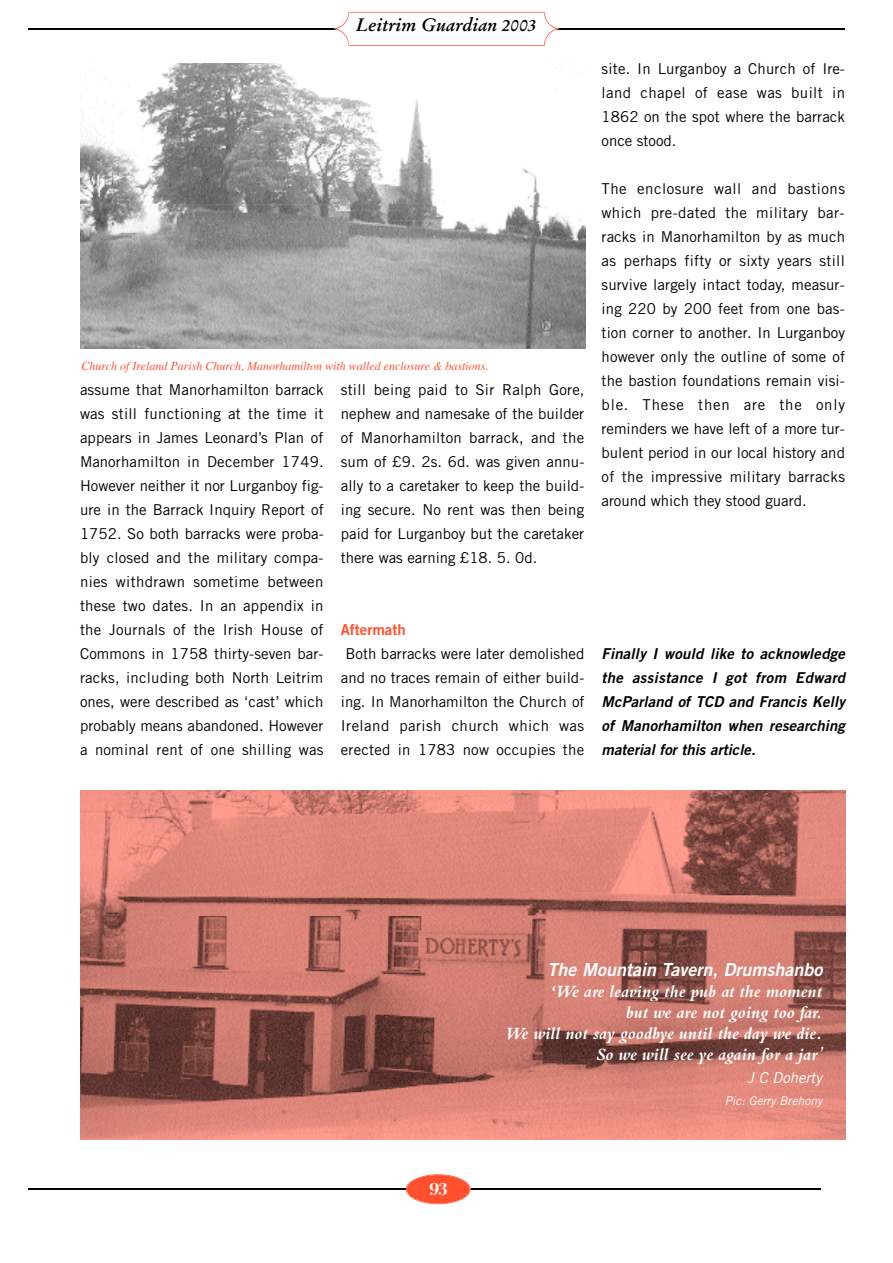
<style>
.page{position:relative;width:893px;height:1263px;background:#fff}
.page>*{position:absolute;margin:0;border:0;box-sizing:border-box;transform-origin:0 0}
.t1{font:italic 700 18px/21px "Bembo";color:#fff;text-align:right}
.t2{font:italic 18px "Trade Gothic Bold Two";color:#fff}
.t3{font:italic 700 18px "Stempel Garamond";color:#000}
.t4{font:700 18px "Bodoni Svty Two OSITCTT";color:#fff}
.t5{font:15px/24px "Trade Gothic";letter-spacing:.005em;color:#000;text-align:justify}
.t6{font:italic 15px/24px "Trade Gothic Bold Two";color:#000;text-align:justify}
.t7{font:15px "Trade Gothic Bold Two";color:#ff502e}
.t8{font:italic 15px "Trade Gothic";color:#fff}
.t9{font:italic 12px "Times";color:#ff502e}
.t10{font:italic 12px "Trade Gothic";color:#fff}
.s1{font-size:16.5px}
.s2{font-family:"Trade Gothic";font-weight:400}
</style>
<div class="page">
<hr style="left:28px;top:28px;width:311px;height:2px;background:#000">
<hr style="left:556px;top:28px;width:289px;height:2px;background:#000">
<svg style="left:334px;top:12px;width:225px;height:34px"></svg>
<hr style="left:28px;top:1188px;width:400px;height:1px;background:#000">
<hr style="left:470px;top:1188px;width:350px;height:2px;background:#000">
<svg style="left:406px;top:1174px;width:64px;height:30px"></svg>
<img style="left:80px;top:63px;width:505px;height:286px">
<img style="left:80px;top:791px;width:765px;height:349px">
<p class="t3" style="left:356px;top:17px;width:182px">Leitrim Guardian <span class="s1">2 0 0 3</span></p>
<p class="t9" style="left:81px;top:361px;width:408px">Church of Ireland Parish Church, Manorhamilton with walled enclosure &amp; bastions.</p>
<p class="t5" style="left:80px;top:379px;width:245px">assume that Manorhamilton barrack was still functioning at the time it appears in James Leonard’s Plan of Manorhamilton in December 1749.<br>However neither it nor Lurganboy fig&shy;ure in the Barrack Inquiry Report of 1752. So both barracks were proba&shy;bly closed and the military compa&shy;nies withdrawn sometime between these two dates. In an appendix in the Journals of the Irish House of Commons in 1758 thirty-seven bar&shy;racks, including both North Leitrim ones, were described as ‘cast’ which probably means abandoned. However a nominal rent of one shilling was</p>
<p class="t5" style="left:341px;top:379px;width:245px">still being paid to Sir Ralph Gore, nephew and namesake of the builder of Manorhamilton barrack, and the sum of £9. 2s. 6d. was given annu&shy;ally to a caretaker to keep the build&shy;ing secure. No rent was then being paid for Lurganboy but the caretaker there was earning £18. 5. 0d.</p>
<p class="t7" style="left:341px;top:624px;width:66px">Aftermath</p>
<p class="t5" style="left:341px;top:643px;width:245px;text-align:center">Both barracks were later demolished and no traces remain of either build&shy;ing. In Manorhamilton the Church of Ireland parish church which was erected in 1783 now occupies the</p>
<p class="t5" style="left:601px;top:58px;width:245px">site. In Lurganboy a Church of Ire&shy;land chapel of ease was built in 1862 on the spot where the barrack once stood.</p>
<p class="t5" style="left:601px;top:178px;width:245px">The enclosure wall and bastions which pre-dated the military bar&shy;racks in Manorhamilton by as much as perhaps fifty or sixty years still survive largely intact today, measur&shy;ing 220 by 200 feet from one bas&shy;tion corner to another. In Lurganboy however only the outline of some of the bastion foundations remain visi&shy;ble. These then are the only reminders we have left of a more tur&shy;bulent period in our local history and of the impressive military barracks around which they stood guard.</p>
<p class="t6" style="left:601px;top:643px;width:245px">Finally I would like to acknowledge the assistance I got from Edward McParland of TCD and Francis Kelly of Manorhamilton when researching material for this article.</p>
<p class="t4" style="left:429px;top:1174px;width:19px">93</p>
<p class="t2" style="left:547px;top:963px;width:276px">The Mountain Tavern, Drumshanbo</p>
<p class="t1" style="left:505px;top:982px;width:319px">‘We are leaving the pub at the moment<br>but we are not going too far.<br>We will not say goodbye until the day we die.<br>So we will see ye again for a jar<span class="s2">’</span></p>
<p class="t8" style="left:747px;top:1072px;width:76px">J C Doherty</p>
<p class="t10" style="left:724px;top:1096px;width:99px">Pic: Gerry Brehony</p>
</div>
